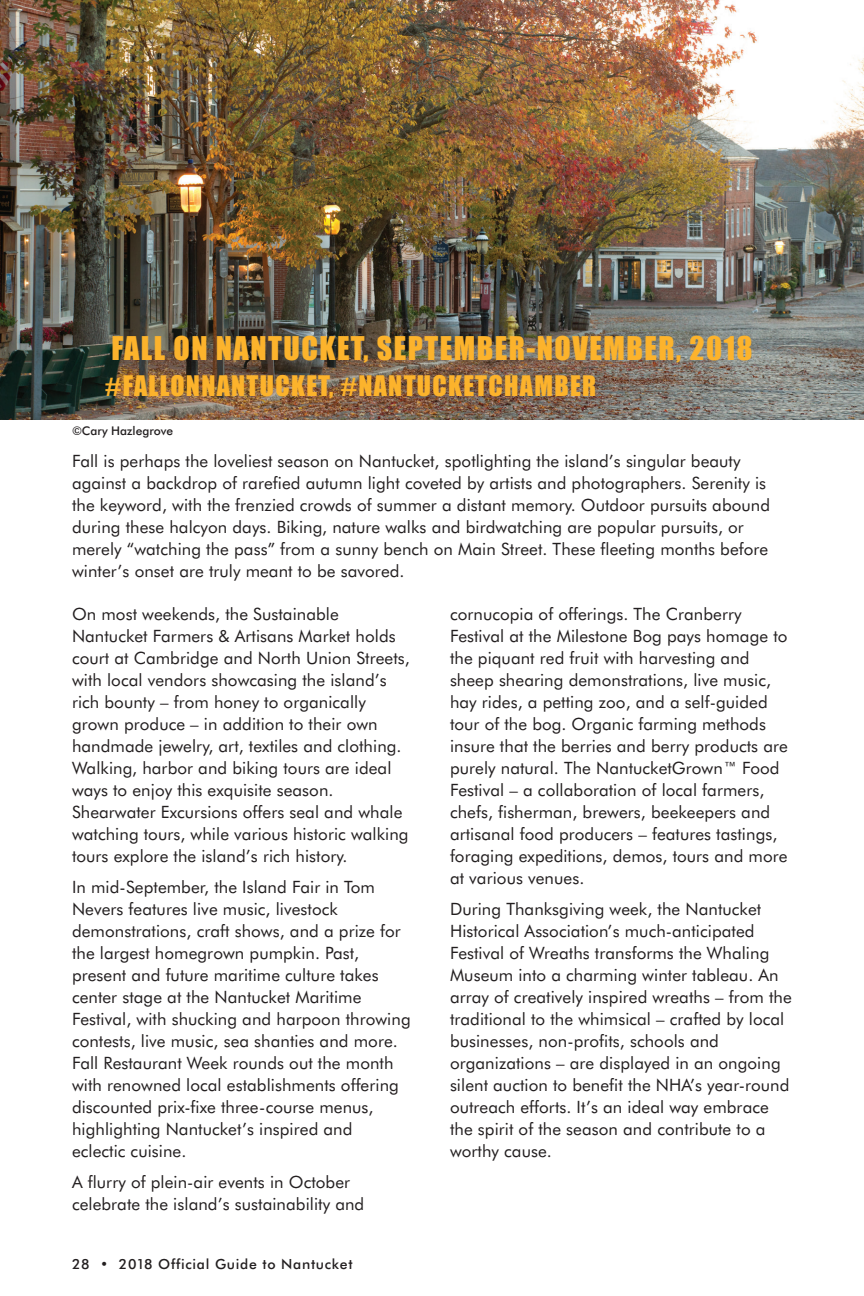
<style>
.page{position:relative;width:864px;height:1296px;background:#fff}
.page>*{position:absolute;margin:0;border:0;box-sizing:border-box;transform-origin:0 0}
.t1{font:30px "Impact";letter-spacing:.05em;color:#fcb32c}
.t2{font:26px "Impact";letter-spacing:.05em;color:#fcb32c}
.t3{font:17px/22px "Futura BT";letter-spacing:.005em;color:#231f20}
.t4{font:500 14px "Futura BT";letter-spacing:.05em;color:#231f20}
.t5{font:500 12px "Futura BT";color:#231f20}
</style>
<div class="page">
<img style="left:0;top:0;width:864px;height:420px">
<p class="t1" style="left:111px;top:325px;width:643px">FALL ON NANTUCKET, SEPTEMBER-NOVEMBER, 2018</p>
<p class="t2" style="left:105px;top:365px;width:492px">#FALLONNANTUCKET, #NANTUCKETCHAMBER</p>
<p class="t5" style="left:72px;top:423px;width:103px">©Cary Hazlegrove</p>
<p class="t3" style="left:72px;top:450px;width:700px">Fall is perhaps the loveliest season on Nantucket, spotlighting the island’s singular beauty against a backdrop of rarefied autumn light coveted by artists and photographers. Serenity is the keyword, with the frenzied crowds of summer a distant memory. Outdoor pursuits abound during these halcyon days. Biking, nature walks and birdwatching are popular pursuits, or merely “watching the pass” from a sunny bench on Main Street. These fleeting months before winter’s onset are truly meant to be savored.</p>
<p class="t3" style="left:72px;top:603px;width:339px">On most weekends, the Sustainable Nantucket Farmers &amp; Artisans Market holds court at Cambridge and North Union Streets, with local vendors showcasing the island’s rich bounty – from honey to organically grown produce – in addition to their own handmade jewelry, art, textiles and clothing.<br>Walking, harbor and biking tours are ideal ways to enjoy this exquisite season.<br>Shearwater Excursions offers seal and whale watching tours, while various historic walking tours explore the island’s rich history.</p>
<p class="t3" style="left:72px;top:876px;width:340px">In mid-September, the Island Fair in Tom Nevers features live music, livestock demonstrations, craft shows, and a prize for the largest homegrown pumpkin. Past, present and future maritime culture takes center stage at the Nantucket Maritime Festival, with shucking and harpoon throwing contests, live music, sea shanties and more.<br>Fall Restaurant Week rounds out the month with renowned local establishments offering discounted prix-fixe three-course menus, highlighting Nantucket’s inspired and<br>eclectic cuisine.</p>
<p class="t3" style="left:72px;top:1171px;width:294px">A flurry of plein-air events in October celebrate the island’s sustainability and</p>
<p class="t3" style="left:450px;top:603px;width:339px">cornucopia of offerings. The Cranberry Festival at the Milestone Bog pays homage to the piquant red fruit with harvesting and sheep shearing demonstrations, live music, hay rides, a petting zoo, and a self-guided tour of the bog. Organic farming methods insure that the berries and berry products are purely natural. The NantucketGrown™ Food Festival – a collaboration of local farmers, chefs, fisherman, brewers, beekeepers and artisanal food producers – features tastings, foraging expeditions, demos, tours and more at various venues.</p>
<p class="t3" style="left:450px;top:898px;width:343px">During Thanksgiving week, the Nantucket Historical Association’s much-anticipated Festival of Wreaths transforms the Whaling Museum into a charming winter tableau. An array of creatively inspired wreaths – from the traditional to the whimsical – crafted by local businesses, non-profits, schools and organizations – are displayed in an ongoing silent auction to benefit the NHA’s year-round outreach efforts. It’s an ideal way embrace the spirit of the season and contribute to a worthy cause.</p>
<p class="t4" style="left:72px;top:1255px;width:282px">28 • 2018 Official Guide to Nantucket</p>
</div>
